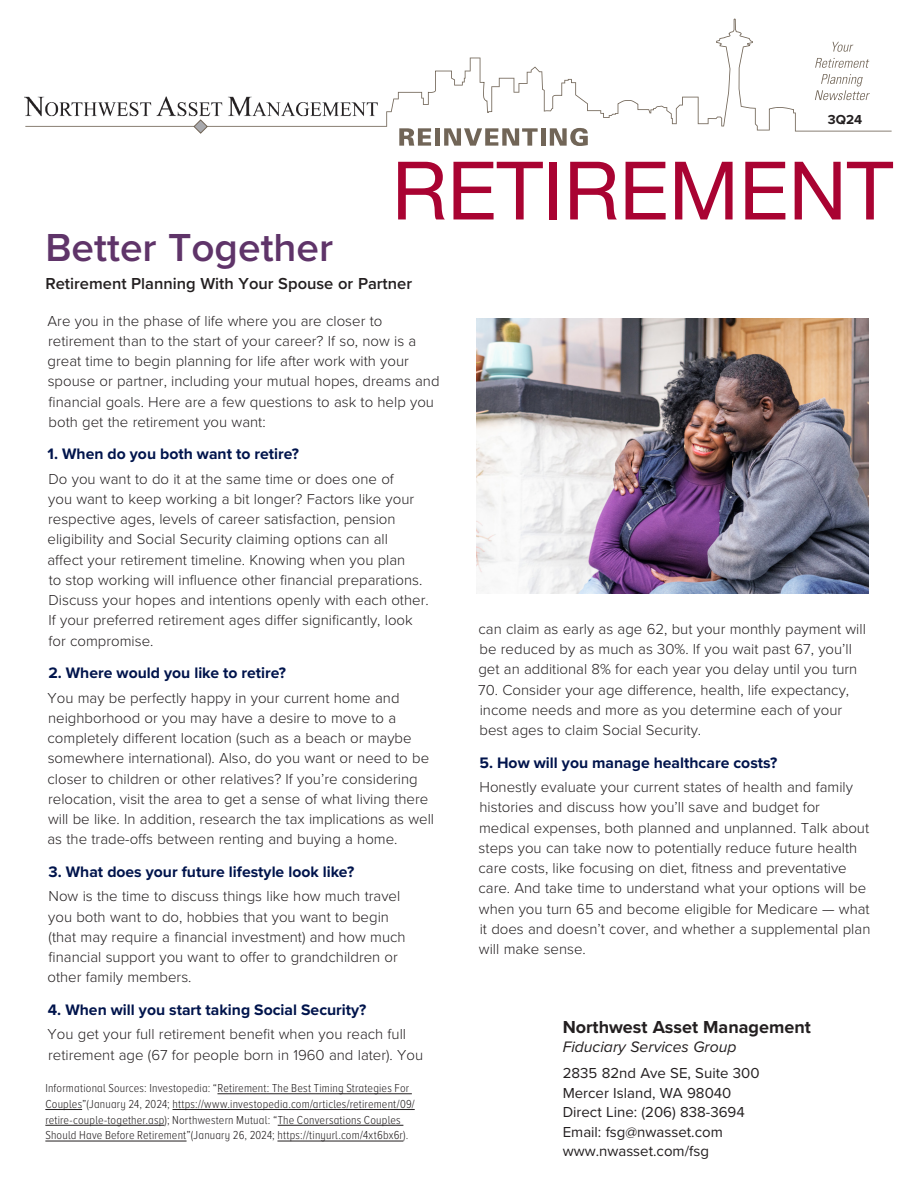
<style>
.page{position:relative;width:918px;height:1188px;background:#fff}
.page>*{position:absolute;margin:0;border:0;box-sizing:border-box;transform-origin:0 0}
.Story_Title{font:600 40.5px "Proxima Nova";color:#5f3469}
.story_subheads{font:700 18px "Proxima Nova";color:#231f20}
.Story_subtitle_bold{font:600 16.5px "Proxima Nova";color:#231f20}
.subheads{font:700 15.75px "Proxima Nova";color:#00144c}
.story_subheads-2{font:italic 15.75px "Proxima Nova";color:#231f20}
.body_copy{font:300 15px/20.2px "Proxima Nova";color:#231f20}
.story_subheads-3{font:15px "Proxima Nova";color:#231f20}
.story_subheads-4{font:700 13.5px "Proxima Nova";color:#231f20}
.Disclosures_and_footnotes{font:300 12px/15.8px "Proxima Nova A Cond";letter-spacing:.015em;color:#231f20}
</style>
<div class="page">
<img style="left:476px;top:318px;width:392px;height:276px">
<hr style="left:217px;top:1094px;width:195px;height:1px;background:#231f20">
<hr style="left:45px;top:1109px;width:37px;height:1px;background:#231f20">
<hr style="left:172px;top:1109px;width:243px;height:1px;background:#231f20">
<hr style="left:45px;top:1125px;width:119px;height:1px;background:#231f20">
<hr style="left:278px;top:1125px;width:125px;height:1px;background:#231f20">
<hr style="left:45px;top:1141px;width:142px;height:1px;background:#231f20">
<hr style="left:277px;top:1141px;width:126px;height:1px;background:#231f20">
<svg style="left:25px;top:19px;width:867px;height:113px"></svg>
<svg style="left:399px;top:128px;width:32px;height:18px"></svg>
<div style="left:435px;top:128px;width:5px;height:18px;background:#716557"></div>
<svg style="left:444px;top:128px;width:94px;height:18px"></svg>
<hr style="left:541px;top:128px;width:4px;height:18px;background:#716557">
<svg style="left:550px;top:128px;width:38px;height:18px"></svg>
<svg style="left:398px;top:162px;width:47px;height:57px"></svg>
<svg style="left:453px;top:162px;width:90px;height:57px"></svg>
<div style="left:550px;top:162px;width:7px;height:57px;background:#a90332"></div>
<svg style="left:570px;top:162px;width:47px;height:57px"></svg>
<svg style="left:626px;top:162px;width:40px;height:57px"></svg>
<svg style="left:675px;top:162px;width:58px;height:57px"></svg>
<svg style="left:745px;top:162px;width:40px;height:57px"></svg>
<svg style="left:795px;top:162px;width:46px;height:57px"></svg>
<svg style="left:847px;top:162px;width:46px;height:57px"></svg>
<svg style="left:193px;top:119px;width:15px;height:15px"></svg>
<p class="story_subheads-4" style="left:828px;top:110px;width:36px">3Q24</p>
<p class="Story_Title" style="left:45px;top:217px;width:289px">Better Together</p>
<p class="Story_subtitle_bold" style="left:45px;top:272px;width:368px">Retirement Planning With Your Spouse or Partner</p>
<p class="body_copy" style="left:48px;top:311px;width:394px">Are you in the phase of life where you are closer to retirement than to the start of your career? If so, now is a great time to begin planning for life after work with your spouse or partner, including your mutual hopes, dreams and financial goals. Here are a few questions to ask to help you both get the retirement you want:</p>
<p class="subheads" style="left:48px;top:442px;width:253px">1. When do you both want to retire?</p>
<p class="body_copy" style="left:48px;top:469px;width:383px">Do you want to do it at the same time or does one of<br>you want to keep working a bit longer? Factors like your respective ages, levels of career satisfaction, pension eligibility and Social Security claiming options can all<br>affect your retirement timeline. Knowing when you plan<br>to stop working will influence other financial preparations.<br>Discuss your hopes and intentions openly with each other.<br>If your preferred retirement ages differ significantly, look for compromise.</p>
<p class="subheads" style="left:48px;top:661px;width:239px">2. Where would you like to retire?</p>
<p class="body_copy" style="left:48px;top:688px;width:388px">You may be perfectly happy in your current home and neighborhood or you may have a desire to move to a completely different location (such as a beach or maybe somewhere international). Also, do you want or need to be closer to children or other relatives? If you’re considering relocation, visit the area to get a sense of what living there will be like. In addition, research the tax implications as well as the trade-offs between renting and buying a home.</p>
<p class="subheads" style="left:49px;top:860px;width:307px">3. What does your future lifestyle look like?</p>
<p class="body_copy" style="left:48px;top:887px;width:360px">Now is the time to discuss things like how much travel you both want to do, hobbies that you want to begin (that may require a financial investment) and how much financial support you want to offer to grandchildren or other family members.</p>
<p class="subheads" style="left:48px;top:998px;width:320px">4. When will you start taking Social Security?</p>
<p class="body_copy" style="left:48px;top:1025px;width:377px">You get your full retirement benefit when you reach full retirement age (67 for people born in 1960 and later). You</p>
<p class="Disclosures_and_footnotes" style="left:45px;top:1080px;width:371px">Informational Sources: Investopedia: “Retirement: The Best Timing Strategies For Couples”(January 24, 2024; https://www.investopedia.com/articles/retirement/09/ retire-couple-together.asp); Northwestern Mutual: “The Conversations Couples Should Have Before Retirement”(January 26, 2024; https://tinyurl.com/4xt6bx6r).</p>
<p class="body_copy" style="left:478px;top:619px;width:389px">can claim as early as age 62, but your monthly payment will be reduced by as much as 30%. If you wait past 67, you’ll get an additional 8% for each year you delay until you turn</p>
<p class="body_copy" style="left:478px;top:680px;width:372px">70. Consider your age difference, health, life expectancy, income needs and more as you determine each of your best ages to claim Social Security.</p>
<p class="subheads" style="left:479px;top:751px;width:299px">5. How will you manage healthcare costs?</p>
<p class="body_copy" style="left:478px;top:777px;width:393px">Honestly evaluate your current states of health and family histories and discuss how you’ll save and budget for medical expenses, both planned and unplanned. Talk about steps you can take now to potentially reduce future health care costs, like focusing on diet, fitness and preventative care. And take time to understand what your options will be when you turn 65 and become eligible for Medicare — what it does and doesn’t cover, and whether a supplemental plan will make sense.</p>
<p class="story_subheads" style="left:563px;top:1013px;width:250px">Northwest Asset Management</p>
<p class="story_subheads-2" style="left:563px;top:1035px;width:175px">Fiduciary Services Group</p>
<p class="story_subheads-3" style="left:563px;top:1064px;width:198px">2835 82nd Ave SE, Suite 300</p>
<p class="story_subheads-3" style="left:563px;top:1084px;width:170px">Mercer Island, WA 98040</p>
<p class="story_subheads-3" style="left:563px;top:1103px;width:184px">Direct Line: (206) 838-3694</p>
<p class="story_subheads-3" style="left:563px;top:1123px;width:162px">Email: fsg@nwasset.com</p>
<p class="story_subheads-3" style="left:563px;top:1142px;width:148px">www.nwasset.com/fsg</p>
</div>
